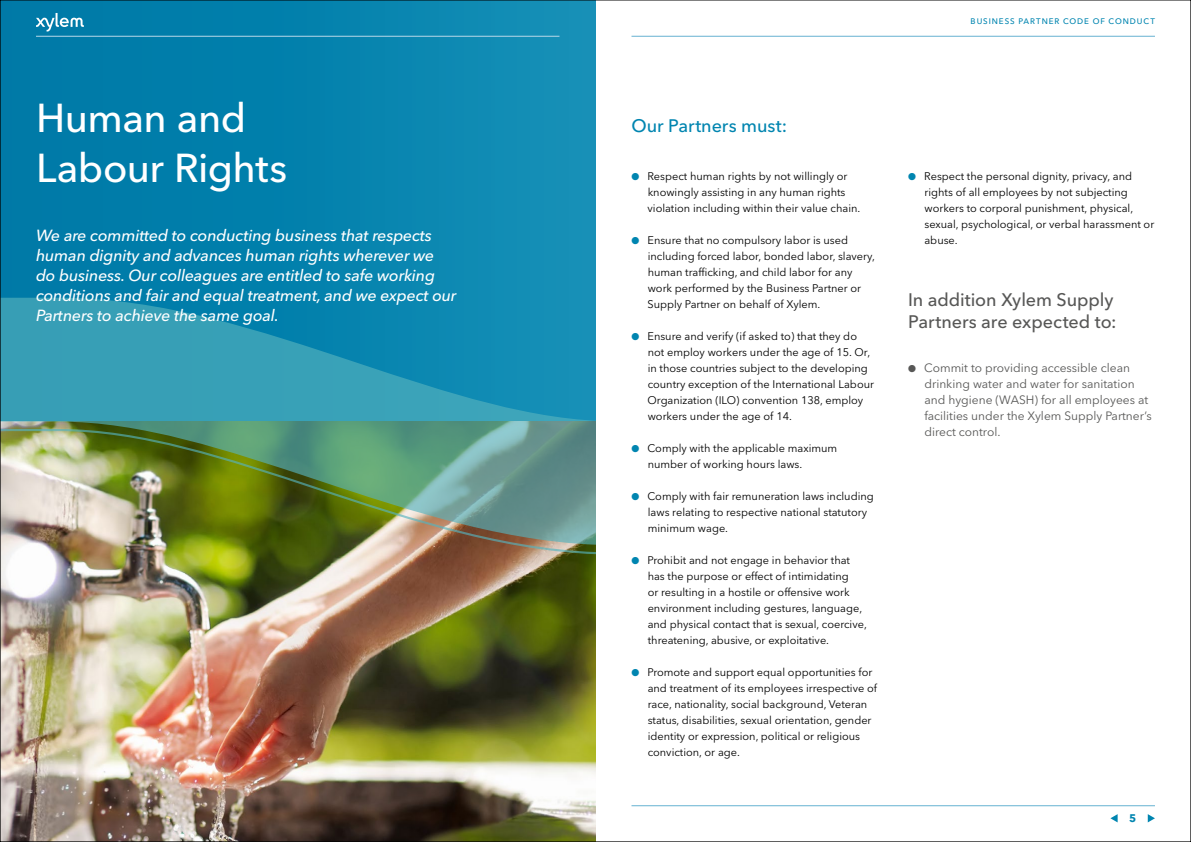
<style>
.page{position:relative;width:1191px;height:842px;background:#fff}
.page>*{position:absolute;margin:0;border:0;box-sizing:border-box;transform-origin:0 0}
.t1{font:500 40px/50px "Avenir Next LT Pro";letter-spacing:-.015em;color:#fff}
.t2{font:500 18px/22px "Avenir Next LT Pro";letter-spacing:-.005em;color:#575756}
.t3{font:500 18px "Avenir Next LT Pro";letter-spacing:-.005em;color:#0085b0}
.t4{font:italic 500 16px/20px "Avenir Next LT Pro";letter-spacing:-.01em;color:#fff}
.t5{font:12px/16px "Avenir Next LT Pro";color:#575756}
.t6{font:11px/16px "Avenir Next LT Pro";color:#000}
.t7{font:700 11px "Avenir Next LT Pro";color:#0085b0}
.t8{font:500 8px "Avenir Next LT Pro";letter-spacing:.12em;color:#0085b0}
.s1{color:#0085b0}
</style>
<div class="page">
<div style="left:0;top:0;width:502px;height:421px;background:#007ca9"></div>
<div style="left:270px;top:0;width:325px;height:842px;background:#0c88b1"></div>
<hr style="left:36px;top:36px;width:523px;height:1px;background:#b8d8e9">
<svg style="left:36px;top:13px;width:48px;height:19px"></svg>
<hr style="left:631px;top:36px;width:524px;height:1px;background:#66b2d1">
<hr style="left:631px;top:805px;width:524px;height:1px;background:#66b2d1">
<svg style="left:1110px;top:814px;width:7px;height:8px"></svg>
<svg style="left:1147px;top:814px;width:8px;height:8px"></svg>
<img style="left:2px;top:555px;width:593px;height:285px">
<svg style="left:2px;top:298px;width:593px;height:131px;fill:#379eb6"></svg>
<img style="left:2px;top:429px;width:593px;height:126px">
<h1 class="t1" style="left:36px;top:93px;width:253px">Human and<br>Labour Rights</h1>
<p class="t4" style="left:36px;top:225px;width:422px">We are committed to conducting business that respects human dignity and advances human rights wherever we do business. Our colleagues are entitled to safe working conditions and fair and equal treatment, and we expect our Partners to achieve the same goal.</p>
<p class="t8" style="left:970px;top:16px;width:186px">BUSINESS PARTNER CODE OF CONDUCT</p>
<h2 class="t3" style="left:631px;top:115px;width:157px">Our Partners must:</h2>
<p class="t6" style="left:647px;top:168px;width:214px;text-indent:-16px"><span class="s1">●</span> Respect human rights by not willingly or knowingly assisting in any human rights violation including within their value chain.</p>
<p class="t6" style="left:647px;top:232px;width:229px;text-indent:-16px"><span class="s1">●</span> Ensure that no compulsory labor is used including forced labor, bonded labor, slavery, human trafficking, and child labor for any work performed by the Business Partner or Supply Partner on behalf of Xylem.</p>
<p class="t6" style="left:647px;top:328px;width:228px;text-indent:-16px"><span class="s1">●</span> Ensure and verify (if asked to) that they do not employ workers under the age of 15. Or, in those countries subject to the developing country exception of the International Labour Organization (ILO) convention 138, employ workers under the age of 14.</p>
<p class="t6" style="left:648px;top:440px;width:191px;text-indent:-16px"><span class="s1">●</span> Comply with the applicable maximum number of working hours laws.</p>
<p class="t6" style="left:648px;top:488px;width:227px;text-indent:-16px"><span class="s1">●</span> Comply with fair remuneration laws including laws relating to respective national statutory minimum wage.</p>
<p class="t6" style="left:647px;top:552px;width:221px;text-indent:-16px"><span class="s1">●</span> Prohibit and not engage in behavior that has the purpose or effect of intimidating<br>or resulting in a hostile or offensive work environment including gestures, language, and physical contact that is sexual, coercive, threatening, abusive, or exploitative.</p>
<p class="t6" style="left:647px;top:664px;width:231px;text-indent:-16px"><span class="s1">●</span> Promote and support equal opportunities for and treatment of its employees irrespective of race, nationality, social background, Veteran status, disabilities, sexual orientation, gender identity or expression, political or religious conviction, or age.</p>
<p class="t6" style="left:924px;top:168px;width:231px;text-indent:-16px"><span class="s1">●</span> Respect the personal dignity, privacy, and rights of all employees by not subjecting workers to corporal punishment, physical, sexual, psychological, or verbal harassment or abuse.</p>
<h2 class="t2" style="left:908px;top:289px;width:210px">In addition Xylem Supply<br>Partners are expected to:</h2>
<p class="t5" style="left:924px;top:360px;width:229px;text-indent:-16px">● Commit to providing accessible clean drinking water and water for sanitation and hygiene (WASH) for all employees at facilities under the Xylem Supply Partner’s direct control.</p>
<p class="t7" style="left:1129px;top:812px;width:9px">5</p>
</div>
